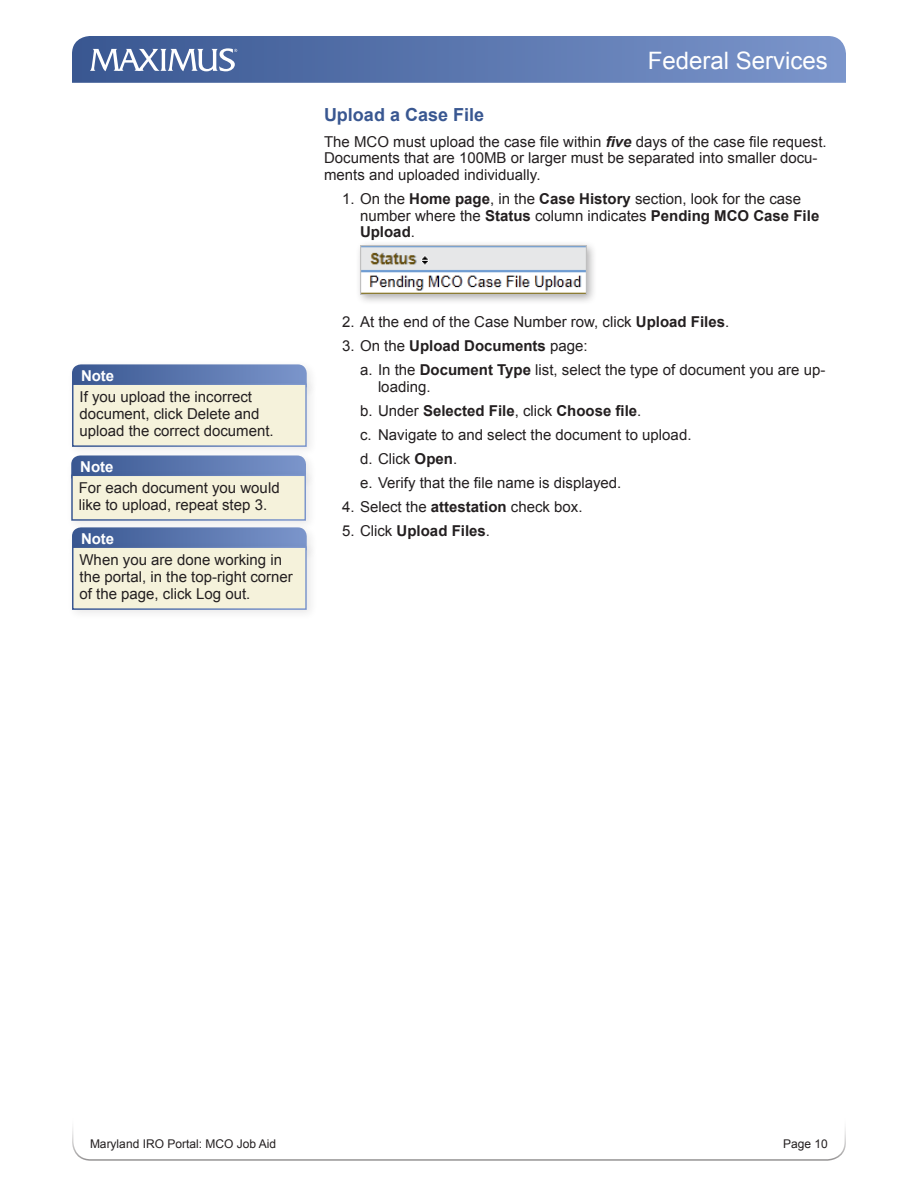
<style>
.page{position:relative;width:918px;height:1188px;background:#fff}
.page>*{position:absolute;margin:0;border:0;box-sizing:border-box;transform-origin:0 0}
.t1{font:24px "Arial";color:#fff}
.Heading_2{font:700 18px "Arial";color:#395791}
.Normal_-_Arial_10_pt{font:15px/16.5px "Arial";color:#231f20}
.Note{font:15px/17.2px "Arial";color:#231f20}
.t2{font:700 15px "Arial";color:#231f20}
.Note-2{font:700 15px "Arial";color:#fff}
.t3{font:12px "Arial";color:#231f20}
.s1{font-weight:700;font-style:italic}
.s2{font-weight:700}
.s3{font-weight:400}
</style>
<div class="page">
<svg style="left:72px;top:1127px;width:774px;height:34px"></svg>
<svg style="left:72px;top:36px;width:774px;height:47px;background:#627db2"></svg>
<div style="left:355px;top:240px;width:242px;height:66px;background:#231f20;opacity:.36"></div>
<img style="left:360px;top:245px;width:226px;height:50px">
<svg style="left:72px;top:364px;width:235px;height:14px;background:#607bb1"></svg>
<div style="left:67px;top:378px;width:251px;height:80px;background:#231f20;opacity:.1"></div>
<div style="left:73px;top:384px;width:233px;height:62px;background:#f5f2db"></div>
<div style="left:72px;top:383px;width:235px;height:64px;border:2px solid #fff"></div>
<svg style="left:72px;top:532px;width:235px;height:9px;background:#5a76ae"></svg>
<div style="left:67px;top:541px;width:251px;height:80px;background:#231f20;opacity:.1"></div>
<div style="left:73px;top:547px;width:233px;height:62px;background:#f5f2db"></div>
<div style="left:72px;top:546px;width:235px;height:64px;border:2px solid #fff"></div>
<div style="left:66px;top:450px;width:251px;height:40px;background:#f9f9f9"></div>
<svg style="left:71px;top:455px;width:235px;height:14px;background:#617cb1"></svg>
<div style="left:66px;top:469px;width:251px;height:63px;background:#231f20;opacity:.1"></div>
<div style="left:72px;top:475px;width:233px;height:45px;background:#f5f2db"></div>
<div style="left:71px;top:475px;width:235px;height:46px;border:2px solid #fff"></div>
<h1 class="t1" style="left:648px;top:44px;width:182px">Federal Services</h1>
<p class="Note-2" style="left:81px;top:366px;width:35px">Note</p>
<p class="Note" style="left:80px;top:388px;width:196px">If you upload the incorrect document, click Delete and upload the correct document.</p>
<p class="Note-2" style="left:80px;top:457px;width:35px">Note</p>
<p class="Note" style="left:79px;top:479px;width:202px">For each document you would like to upload, repeat step 3.</p>
<p class="Note-2" style="left:81px;top:529px;width:35px">Note</p>
<p class="Note" style="left:80px;top:551px;width:215px">When you are done working in the portal, in the top-right corner of the page, click Log out.</p>
<p class="Heading_2" style="left:324px;top:103px;width:162px">Upload a Case File</p>
<p class="Normal_-_Arial_10_pt" style="left:324px;top:133px;width:504px">The MCO must upload the case file within <span class="s1">five</span> days of the case file request.<br>Documents that are 100MB or larger must be separated into smaller docu&shy;ments and uploaded individually.</p>
<p class="Normal_-_Arial_10_pt" style="left:360px;top:191px;width:461px;text-indent:-18px">1. On the <span class="s2">Home page</span>, in the <span class="s2">Case History</span> section, look for the case number where the <span class="s2">Status</span> column indicates <span class="s2">Pending MCO Case File<br>Upload</span>.</p>
<p class="Normal_-_Arial_10_pt" style="left:342px;top:314px;width:389px">2. At the end of the Case Number row, click <span class="s2">Upload Files</span>.</p>
<p class="t2" style="left:342px;top:336px;width:247px"><span class="s3">3. On the</span> Upload Documents <span class="s3">page:</span></p>
<p class="Normal_-_Arial_10_pt" style="left:378px;top:362px;width:449px;text-indent:-18px">a. In the <span class="s2">Document Type</span> list, select the type of document you are up&shy;loading.</p>
<p class="t2" style="left:360px;top:401px;width:283px"><span class="s3">b. Under</span> Selected File<span class="s3">, click</span> Choose file<span class="s3">.</span></p>
<p class="Normal_-_Arial_10_pt" style="left:360px;top:426px;width:333px">c. Navigate to and select the document to upload.</p>
<p class="Normal_-_Arial_10_pt" style="left:360px;top:450px;width:99px">d. Click <span class="s2">Open</span>.</p>
<p class="Normal_-_Arial_10_pt" style="left:360px;top:474px;width:263px">e. Verify that the file name is displayed.</p>
<p class="Normal_-_Arial_10_pt" style="left:342px;top:498px;width:242px">4. Select the <span class="s2">attestation</span> check box.</p>
<p class="t2" style="left:342px;top:521px;width:150px"><span class="s3">5. Click</span> Upload Files<span class="s3">.</span></p>
<p class="t3" style="left:90px;top:1136px;width:188px">Maryland IRO Portal: MCO Job Aid</p>
<p class="t3" style="left:783px;top:1136px;width:46px">Page 10</p>
</div>
